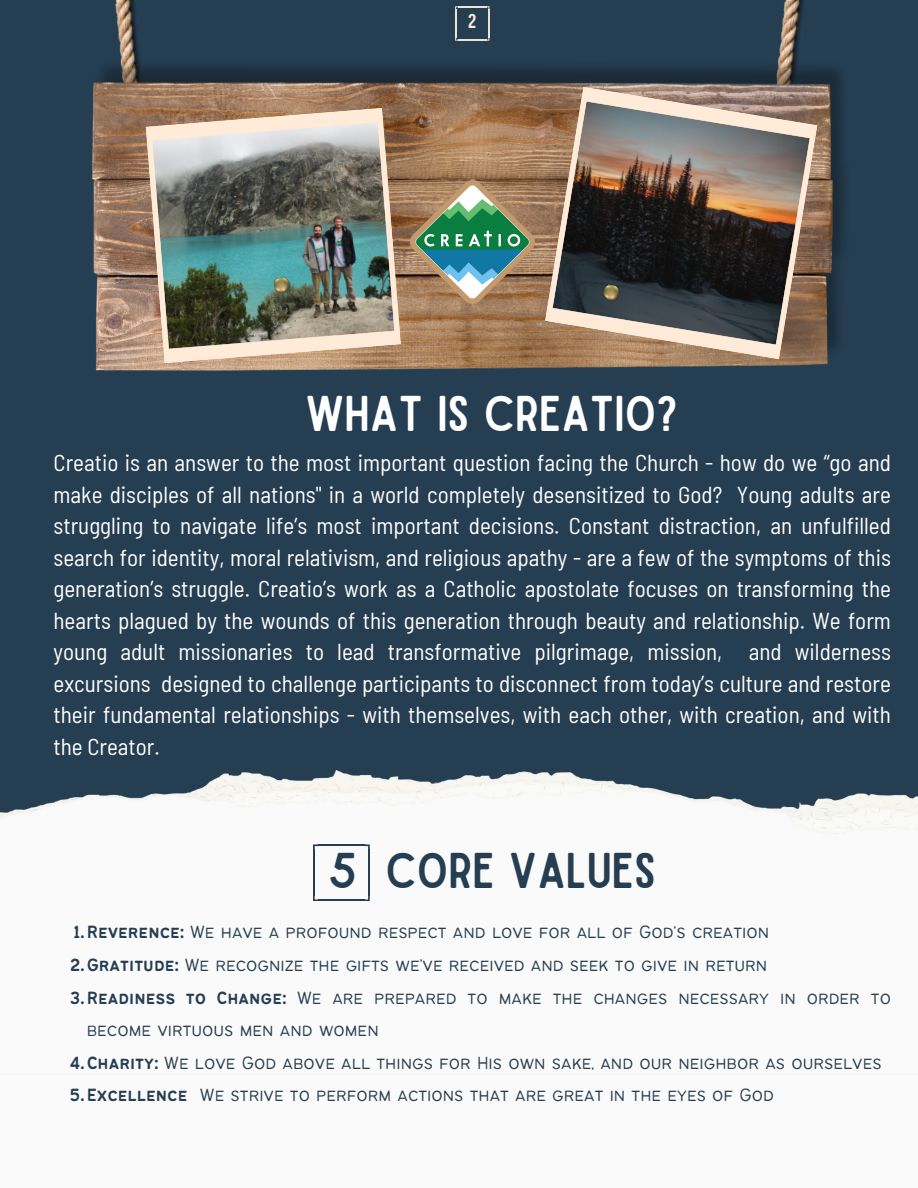
<style>
.page{position:relative;width:918px;height:1188px;background:#263e51}
.page>*{position:absolute;margin:0;border:0;box-sizing:border-box;transform-origin:0 0}
.t1{font:48px "Sailors";color:#fff}
.t2{font:48px "Sailors";color:#263e51}
.t3{font:semi-condensed 23.1px/31.5px "Barlow";color:#fff;text-align:justify}
.t4{font:300 19.5px/32.7px "Bantayog";color:#263e51}
.t5{font:19.35px "Sailors";color:#ffebd7}
.s1{font-weight:400}
</style>
<div class="page">
<img style="left:115px;top:0;width:24px;height:57px">
<img style="left:779px;top:0;width:25px;height:57px">
<img style="left:92px;top:57px;width:751px;height:313px">
<img style="left:145px;top:108px;width:256px;height:255px">
<img style="left:545px;top:87px;width:273px;height:273px">
<img style="left:273px;top:277px;width:19px;height:18px">
<img style="left:603px;top:284px;width:18px;height:19px">
<div style="left:0;top:771px;width:918px;height:417px;background:#fafafa"></div>
<img style="left:410px;top:180px;width:124px;height:124px">
<hr style="left:368px;top:850px;width:1px;height:46px;background:#263e51">
<hr style="left:313px;top:850px;width:2px;height:46px;background:#263e51">
<hr style="left:318px;top:844px;width:47px;height:2px;background:#263e51">
<hr style="left:318px;top:900px;width:47px;height:1px;background:#263e51">
<svg style="left:365px;top:844px;width:4px;height:6px"></svg>
<svg style="left:313px;top:844px;width:5px;height:6px"></svg>
<svg style="left:365px;top:896px;width:4px;height:5px"></svg>
<svg style="left:313px;top:896px;width:5px;height:5px"></svg>
<svg style="left:455px;top:6px;width:34px;height:35px"></svg>
<p class="t5" style="left:468px;top:14px;width:10px">2</p>
<p class="t1" style="left:305px;top:395px;width:374px">WHAT IS CREATIO?</p>
<p class="t3" style="left:54px;top:446px;width:839px">Creatio is an answer to the most important question facing the Church - how do we “go and make disciples of all nations'' in a world completely desensitized to God? Young adults are struggling to navigate life’s most important decisions. Constant distraction, an unfulfilled search for identity, moral relativism, and religious apathy - are a few of the symptoms of this generation’s struggle. Creatio’s work as a Catholic apostolate focuses on transforming the hearts plagued by the wounds of this generation through beauty and relationship. We form young adult missionaries to lead transformative pilgrimage, mission, and wilderness excursions designed to challenge participants to disconnect from today’s culture and restore their fundamental relationships - with themselves, with each other, with creation, and with the Creator.</p>
<h1 class="t2" style="left:328px;top:853px;width:329px">5 CORE VALUES</h1>
<h2 class="t4" style="left:73px;top:917px;width:697px"><span class="s1">1.Reverence:</span> We have a profound respect and love for all of God’s creation</h2>
<p class="t4" style="left:70px;top:950px;width:699px"><span class="s1">2.Gratitude:</span> We recognize the gifts we’ve received and seek to give in return</p>
<h1 class="t4" style="left:87px;top:982px;width:806px;text-indent:-17px"><span class="s1">3.Readiness to Change:</span> We are prepared to make the changes necessary in order to become virtuous men and women</h1>
<p class="t4" style="left:69px;top:1048px;width:814px"><span class="s1">4.Charity:</span> We love God above all things for His own sake, and our neighbor as ourselves</p>
<p class="t4" style="left:70px;top:1080px;width:706px"><span class="s1">5.Excellence</span> We strive to perform actions that are great in the eyes of God</p>
</div>
